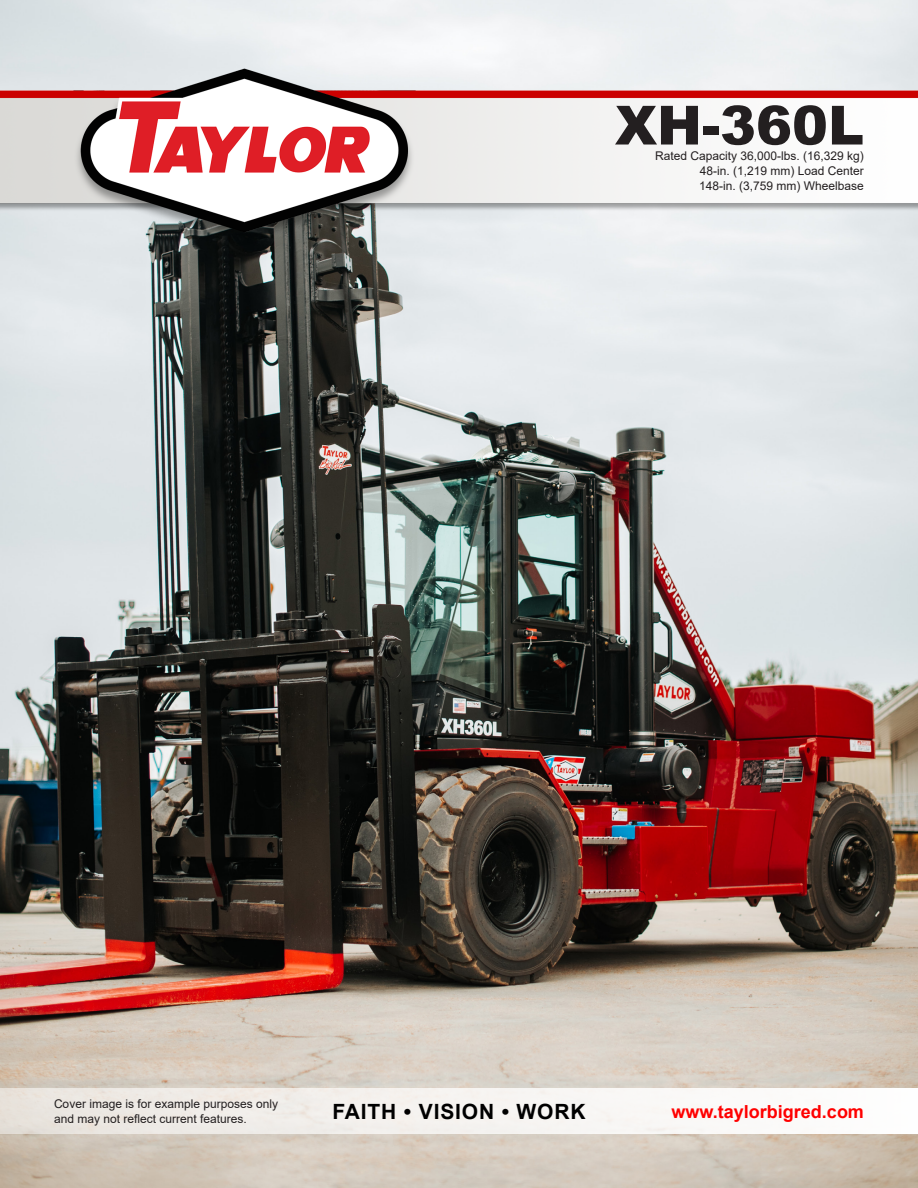
<style>
.page{position:relative;width:918px;height:1188px;background:#fff}
.page>*{position:absolute;margin:0;border:0;box-sizing:border-box;transform-origin:0 0}
.t1{font:900 54px "Arial";color:#231f20}
.t2{font:700 21px "Arial";letter-spacing:.04em;color:#000}
.t3{font:700 18px "Arial";color:#f00}
.t4{font:12px/15px "Arial";color:#231f20}
</style>
<div class="page">
<img style="left:0;top:402px;width:918px;height:786px">
<div style="left:0;top:1088px;width:918px;height:46px;background:linear-gradient(to right,#eae4de,#fff)"></div>
<img style="left:0;top:0;width:918px;height:402px">
<p class="t1" style="left:615px;top:86px;width:251px">XH-360L</p>
<p class="t4" style="left:655px;top:148px;width:210px">Rated Capacity 36,000-lbs. (16,329 kg)</p>
<p class="t4" style="left:700px;top:163px;width:166px">48-in. (1,219 mm) Load Center</p>
<p class="t4" style="left:699px;top:178px;width:166px">148-in. (3,759 mm) Wheelbase</p>
<p class="t4" style="left:54px;top:1096px;width:226px">Cover image is for example purposes only and may not reflect current features.</p>
<p class="t2" style="left:332px;top:1097px;width:255px">FAITH • VISION • WORK</p>
<p class="t3" style="left:672px;top:1099px;width:194px">www.taylorbigred.com</p>
</div>
